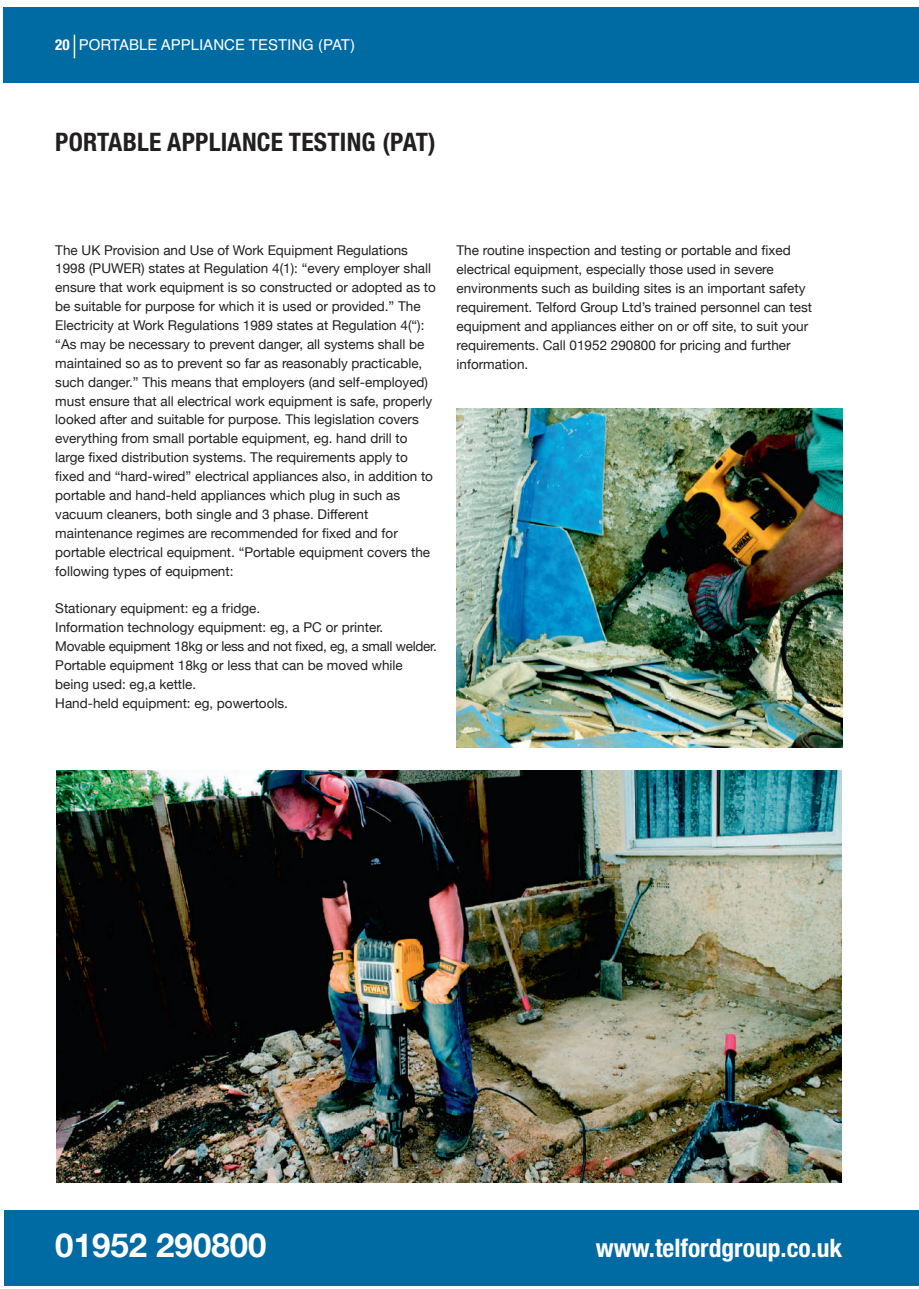
<style>
.page{position:relative;width:919px;height:1289px;background:#fff}
.page>*{position:absolute;margin:0;border:0;box-sizing:border-box;transform-origin:0 0}
.t1{font:700 33px "Helvetica Neue";color:#fff}
.t2{font:700 condensed 25.5px "Helvetica Neue";letter-spacing:.01em;color:#231f20}
.t3{font:700 condensed 25.5px "Helvetica Neue";color:#fff}
.t4{font:15px "Helvetica";color:#fff}
.t5{font:13.5px/18.9px "Helvetica Neue";color:#231f20}
.s1{font-family:"Helvetica Neue";font-weight:700;font-stretch:condensed}
</style>
<div class="page">
<div style="left:4px;top:8px;width:914px;height:75px;background:#006aa3"></div>
<svg style="left:74px;top:35px;width:1px;height:23px"></svg>
<div style="left:4px;top:1210px;width:914px;height:75px;background:#006aa3"></div>
<img style="left:456px;top:408px;width:386px;height:339px">
<img style="left:56px;top:771px;width:785px;height:411px">
<p class="t4" style="left:55px;top:36px;width:301px"><span class="s1">20</span> PORTABLE APPLIANCE TESTING (PAT)</p>
<h2 class="t2" style="left:55px;top:121px;width:382px">PORTABLE APPLIANCE TESTING (PAT)</h2>
<p class="t5" style="left:55px;top:240px;width:382px">The UK Provision and Use of Work Equipment Regulations 1998 (PUWER) states at Regulation 4(1): “every employer shall ensure that work equipment is so constructed or adopted as to be suitable for purpose for which it is used or provided.” The Electricity at Work Regulations 1989 states at Regulation 4(“): “As may be necessary to prevent danger, all systems shall be maintained so as to prevent so far as reasonably practicable, such danger.” This means that employers (and self-employed) must ensure that all electrical work equipment is safe, properly looked after and suitable for purpose. This legislation covers everything from small portable equipment, eg. hand drill to large fixed distribution systems. The requirements apply to fixed and “hard-wired” electrical appliances also, in addition to portable and hand-held appliances which plug in such as vacuum cleaners, both single and 3 phase. Different maintenance regimes are recommended for fixed and for portable electrical equipment. “Portable equipment covers the following types of equipment:</p>
<p class="t5" style="left:55px;top:599px;width:383px">Stationary equipment: eg a fridge.<br>Information technology equipment: eg, a PC or printer.<br>Movable equipment 18kg or less and not fixed, eg, a small welder.<br>Portable equipment 18kg or less that can be moved while being used: eg,a kettle.<br>Hand-held equipment: eg, powertools.</p>
<p class="t5" style="left:456px;top:241px;width:357px">The routine inspection and testing or portable and fixed electrical equipment, especially those used in severe environments such as building sites is an important safety requirement. Telford Group Ltd’s trained personnel can test equipment and appliances either on or off site, to suit your requirements. Call 01952 290800 for pricing and further information.</p>
<h1 class="t1" style="left:55px;top:1224px;width:213px">01952 290800</h1>
<h2 class="t3" style="left:596px;top:1226px;width:248px">www.telfordgroup.co.uk</h2>
</div>
